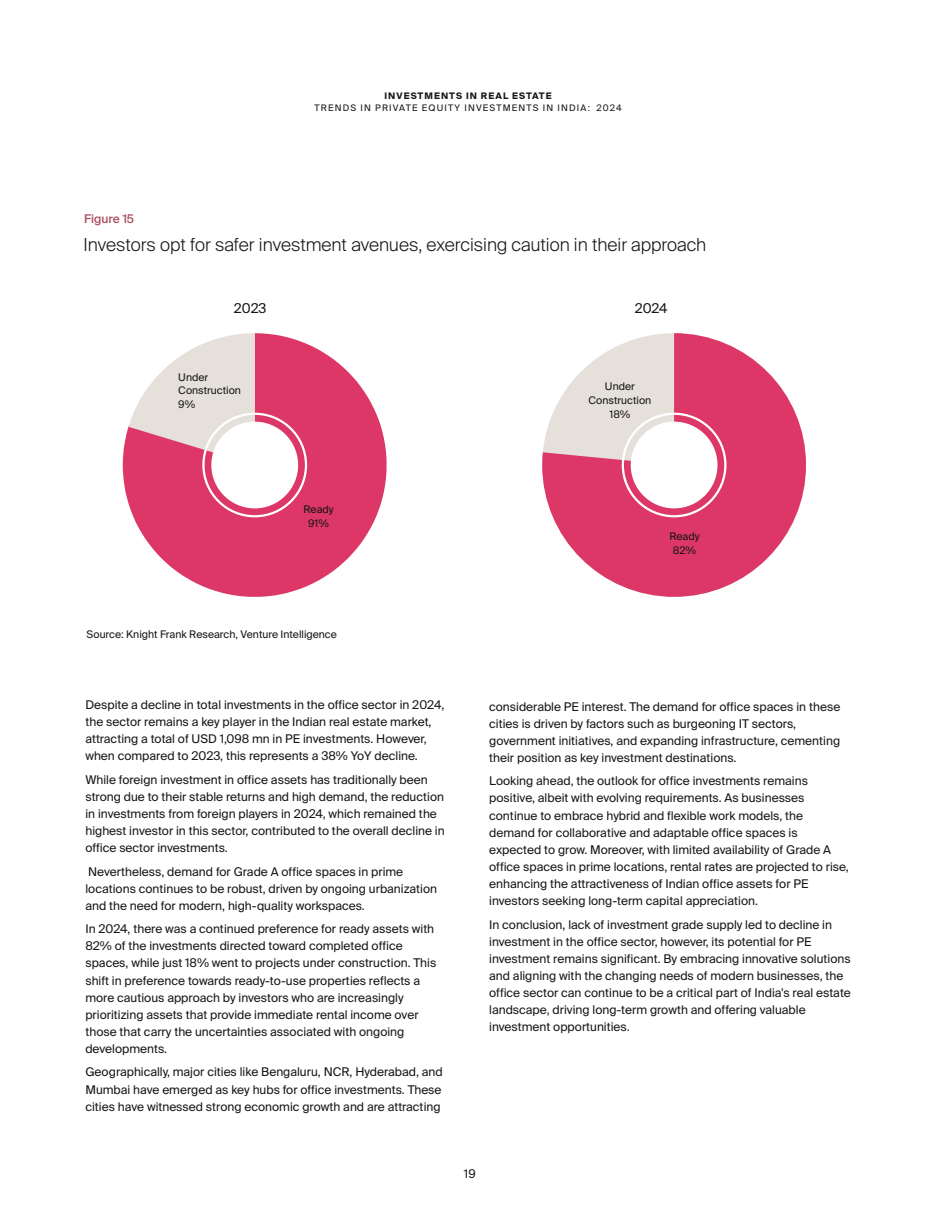
<style>
.page{position:relative;width:936px;height:1212px;background:#fff}
.page>*{position:absolute;margin:0;border:0;box-sizing:border-box;transform-origin:0 0}
.t1{font:300 18px "Suisse Intl";color:#151616}
.t2{font:13.5px "Suisse Intl";color:#151616}
.t3{font:12px/17.1px "Suisse Intl";color:#151616}
.t4{font:500 12px "Suisse Intl";color:#aa5263}
.t5{font:10.5px/13.6px "Suisse Intl";color:#151616;text-align:center}
.t6{font:9px "Suisse Intl";letter-spacing:.13em;color:#151616}
.t7{font:700 9px "Suisse Intl";letter-spacing:.115em;color:#151616}
</style>
<div class="page">
<svg style="left:123px;top:333px;width:263px;height:264px;fill:#dc3767"></svg>
<svg style="left:129px;top:333px;width:126px;height:132px"></svg>
<div style="left:211px;top:422px;width:87px;height:86px;background:#fff;border-radius:50%"></div>
<svg style="left:542px;top:333px;width:264px;height:264px;fill:#dc3767"></svg>
<div style="left:630px;top:422px;width:87px;height:86px;background:#fff;border-radius:50%"></div>
<div style="left:202px;top:413px;width:105px;height:104px;border:2px solid #fff;border-radius:50%"></div>
<div style="left:621px;top:413px;width:105px;height:104px;border:2px solid #fff;border-radius:50%"></div>
<p class="t4" style="left:84px;top:214px;width:51px">Figure 15</p>
<p class="t7" style="left:384px;top:92px;width:169px">INVESTMENTS IN REAL ESTATE</p>
<p class="t6" style="left:314px;top:104px;width:309px">TRENDS IN PRIVATE EQUITY INVESTMENTS IN INDIA: 2024</p>
<h1 class="t1" style="left:83px;top:237px;width:624px">Investors opt for safer investment avenues, exercising caution in their approach</h1>
<p class="t2" style="left:234px;top:303px;width:34px">2023</p>
<p class="t2" style="left:634px;top:303px;width:34px">2024</p>
<p class="t5" style="left:178px;top:371px;width:64px;text-align:left">Under<br>Construction<br>9%</p>
<p class="t5" style="left:588px;top:381px;width:64px">Under<br>Construction<br>18%</p>
<p class="t5" style="left:303px;top:503px;width:32px">Ready<br>91%</p>
<p class="t5" style="left:669px;top:530px;width:32px">Ready<br>82%</p>
<p class="t5" style="left:87px;top:629px;width:252px">Source: Knight Frank Research, Venture Intelligence</p>
<p class="t3" style="left:85px;top:697px;width:360px">Despite a decline in total investments in the office sector in 2024, the sector remains a key player in the Indian real estate market, attracting a total of USD 1,098 mn in PE investments. However, when compared to 2023, this represents a 38% YoY decline.</p>
<p class="t3" style="left:85px;top:772px;width:361px">While foreign investment in office assets has traditionally been strong due to their stable returns and high demand, the reduction in investments from foreign players in 2024, which remained the highest investor in this sector, contributed to the overall decline in office sector investments.</p>
<p class="t3" style="left:85px;top:864px;width:353px">Nevertheless, demand for Grade A office spaces in prime locations continues to be robust, driven by ongoing urbanization and the need for modern, high-quality workspaces.</p>
<p class="t3" style="left:85px;top:921px;width:352px">In 2024, there was a continued preference for ready assets with 82% of the investments directed toward completed office spaces, while just 18% went to projects under construction. This shift in preference towards ready-to-use properties reflects a more cautious approach by investors who are increasingly prioritizing assets that provide immediate rental income over those that carry the uncertainties associated with ongoing developments.</p>
<p class="t3" style="left:85px;top:1064px;width:359px;text-align:justify">Geographically, major cities like Bengaluru, NCR, Hyderabad, and Mumbai have emerged as key hubs for office investments. These cities have witnessed strong economic growth and are attracting</p>
<p class="t3" style="left:489px;top:699px;width:353px">considerable PE interest. The demand for office spaces in these cities is driven by factors such as burgeoning IT sectors, government initiatives, and expanding infrastructure, cementing their position as key investment destinations.</p>
<p class="t3" style="left:489px;top:773px;width:361px">Looking ahead, the outlook for office investments remains positive, albeit with evolving requirements. As businesses continue to embrace hybrid and flexible work models, the demand for collaborative and adaptable office spaces is expected to grow. Moreover, with limited availability of Grade A office spaces in prime locations, rental rates are projected to rise, enhancing the attractiveness of Indian office assets for PE investors seeking long-term capital appreciation.</p>
<p class="t3" style="left:489px;top:917px;width:363px">In conclusion, lack of investment grade supply led to decline in investment in the office sector, however, its potential for PE investment remains significant. By embracing innovative solutions and aligning with the changing needs of modern businesses, the office sector can continue to be a critical part of India's real estate landscape, driving long-term growth and offering valuable investment opportunities.</p>
<p class="t3" style="left:464px;top:1166px;width:13px">19</p>
</div>
